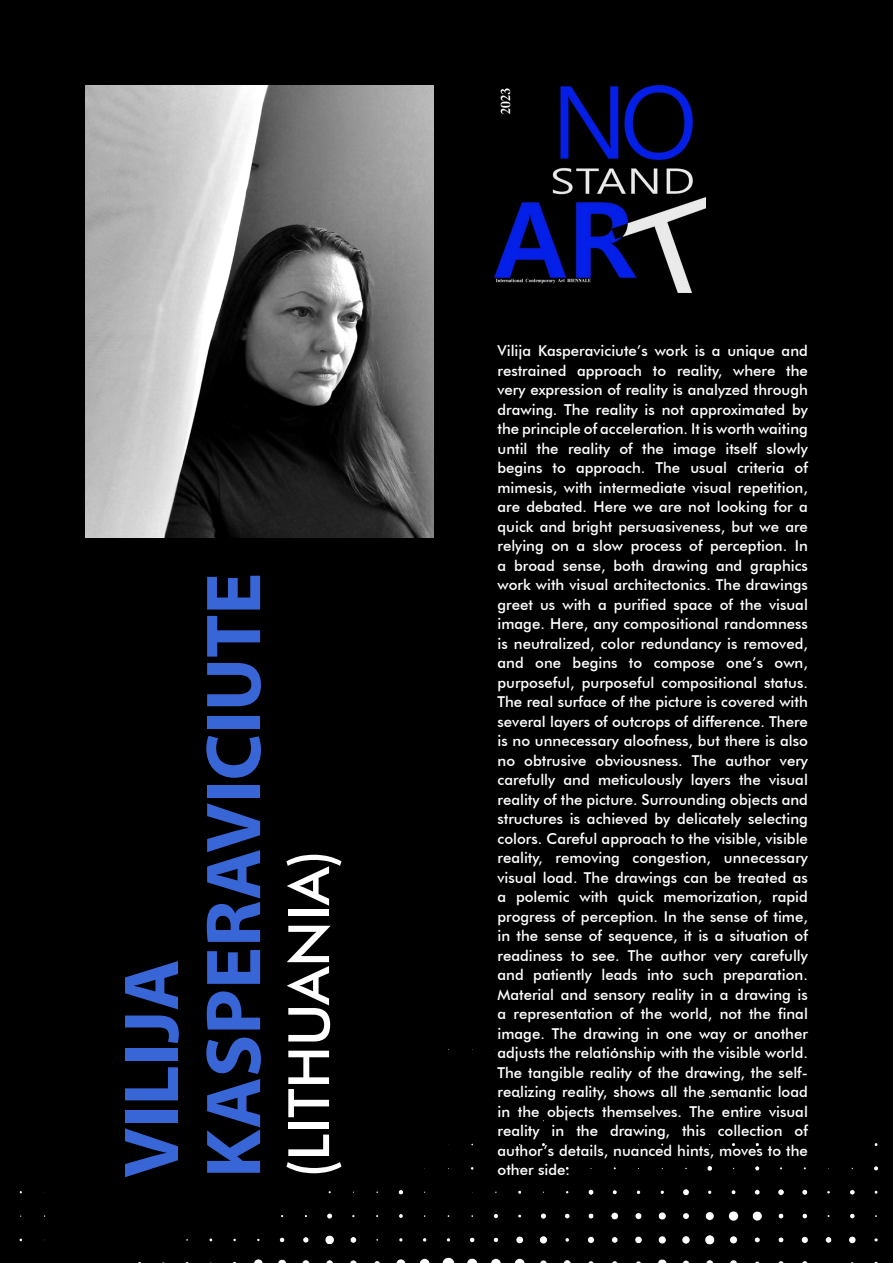
<style>
.page{position:relative;width:893px;height:1263px;background:#000}
.page>*{position:absolute;margin:0;border:0;box-sizing:border-box;transform-origin:0 0}
.t1{font:700 78.6px/82.1px "Myriad Hebrew";color:#3966d6}
.t2{font:500 57px "Futura BT";color:#fff}
.t3{font:500 15px/19.5px "Futura BT";color:#fff;text-align:justify}
</style>
<div class="page">
<img style="left:495px;top:85px;width:211px;height:207px">
<img style="left:19px;top:1048px;width:860px;height:215px">
<img style="left:85px;top:85px;width:349px;height:453px">
<h1 class="t1" style="left:115px;top:1178px;width:607px;rotate:-90deg">VILIJA<br>KASPERAVICIUTE</h1>
<h2 class="t2" style="left:274px;top:1178px;width:330px;rotate:-90deg">(LITHUANIA)</h2>
<p class="t3" style="left:497px;top:341px;width:312px">Vilija Kasperaviciute’s work is a unique and restrained approach to reality, where the very expression of reality is analyzed through drawing. The reality is not approximated by the principle of acceleration. It is worth waiting until the reality of the image itself slowly begins to approach. The usual criteria of mimesis, with intermediate visual repetition, are debated. Here we are not looking for a quick and bright persuasiveness, but we are relying on a slow process of perception. In a broad sense, both drawing and graphics work with visual architectonics. The drawings greet us with a purified space of the visual image. Here, any compositional randomness is neutralized, color redundancy is removed, and one begins to compose one’s own, purposeful, purposeful compositional status.<br>The real surface of the picture is covered with several layers of outcrops of difference. There is no unnecessary aloofness, but there is also no obtrusive obviousness. The author very carefully and meticulously layers the visual reality of the picture. Surrounding objects and structures is achieved by delicately selecting colors. Careful approach to the visible, visible reality, removing congestion, unnecessary visual load. The drawings can be treated as a polemic with quick memorization, rapid progress of perception. In the sense of time, in the sense of sequence, it is a situation of readiness to see. The author very carefully and patiently leads into such preparation.<br>Material and sensory reality in a drawing is a representation of the world, not the final image. The drawing in one way or another adjusts the relationship with the visible world.<br>The tangible reality of the drawing, the self&shy;realizing reality, shows all the semantic load in the objects themselves. The entire visual reality in the drawing, this collection of author’s details, nuanced hints, moves to the other side.</p>
</div>
